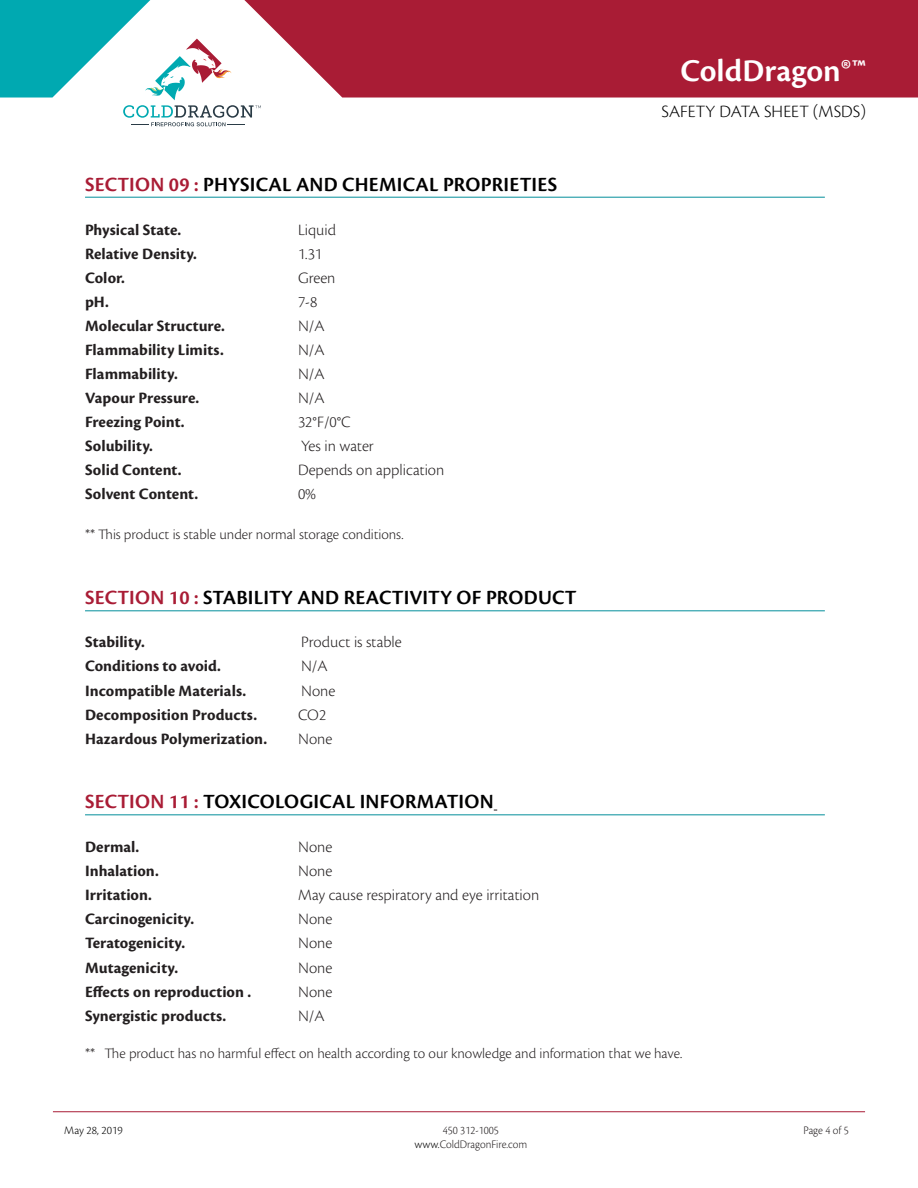
<style>
.page{position:relative;width:918px;height:1188px;background:#fff}
.page>*{position:absolute;margin:0;border:0;box-sizing:border-box;transform-origin:0 0}
.t1{font:600 33px "Cronos Pro";letter-spacing:.005em;color:#fff}
.t2{font:600 21px "Cronos Pro";letter-spacing:.01em;color:#000001}
.t3{font:300 18px "Cronos Pro";letter-spacing:.005em;color:#000001}
.t4{font:700 16.5px "Cronos Pro";letter-spacing:.005em;color:#231f20}
.t5{font:300 16.5px "Cronos Pro";color:#231f20}
.t6{font:300 15px "Cronos Pro";color:#231f20}
.t7{font:300 12px "Cronos Pro";color:#231f20;scale:.95 1}
.t8{font:300 12px "Cronos Pro";color:#000001}
.s1{color:#a91c35}
.s2{color:#000001}
</style>
<div class="page">
<div style="left:261px;top:0;width:657px;height:98px;background:#a91c35"></div>
<svg style="left:0;top:0;width:261px;height:126px"></svg>
<hr style="left:53px;top:1111px;width:812px;height:1px;background:#a91c35">
<hr style="left:85px;top:197px;width:740px;height:1px;background:#1f9ba6">
<hr style="left:85px;top:610px;width:740px;height:1px;background:#1f9ba6">
<hr style="left:85px;top:814px;width:740px;height:1px;background:#1f9ba6">
<p class="t2" style="left:85px;top:172px;width:474px"><span class="s1">SECTION 09 :</span> PHYSICAL AND CHEMICAL PROPRIETIES</p>
<p class="t4" style="left:85px;top:220px;width:98px">Physical State.</p>
<p class="t5" style="left:298px;top:220px;width:39px">Liquid</p>
<p class="t4" style="left:85px;top:244px;width:113px">Relative Density.</p>
<p class="t5" style="left:298px;top:244px;width:26px">1.31</p>
<p class="t4" style="left:85px;top:268px;width:41px">Color.</p>
<p class="t5" style="left:298px;top:268px;width:39px">Green</p>
<p class="t4" style="left:85px;top:292px;width:25px">pH.</p>
<p class="t5" style="left:298px;top:292px;width:21px">7-8</p>
<p class="t4" style="left:85px;top:316px;width:141px">Molecular Structure.</p>
<p class="t5" style="left:298px;top:316px;width:28px">N/A</p>
<p class="t4" style="left:85px;top:340px;width:140px">Flammability Limits.</p>
<p class="t5" style="left:298px;top:340px;width:28px">N/A</p>
<p class="t4" style="left:85px;top:364px;width:94px">Flammability.</p>
<p class="t5" style="left:298px;top:364px;width:28px">N/A</p>
<p class="t4" style="left:85px;top:388px;width:116px">Vapour Pressure.</p>
<p class="t5" style="left:298px;top:388px;width:28px">N/A</p>
<p class="t4" style="left:85px;top:412px;width:101px">Freezing Point.</p>
<p class="t5" style="left:298px;top:412px;width:54px">32°F/0°C</p>
<p class="t4" style="left:85px;top:436px;width:69px">Solubility.</p>
<p class="t5" style="left:301px;top:436px;width:74px">Yes in water</p>
<p class="t4" style="left:85px;top:461px;width:98px">Solid Content.</p>
<p class="t5" style="left:298px;top:461px;width:148px">Depends on application</p>
<p class="t4" style="left:85px;top:485px;width:115px">Solvent Content.</p>
<p class="t5" style="left:298px;top:485px;width:20px">0%</p>
<p class="t6" style="left:85px;top:525px;width:320px">** This product is stable under normal storage conditions.</p>
<p class="t2" style="left:85px;top:585px;width:493px"><span class="s1">SECTION 10 :</span> STABILITY AND REACTIVITY OF PRODUCT</p>
<p class="t4" style="left:85px;top:633px;width:61px">Stability.</p>
<p class="t5" style="left:301px;top:633px;width:102px">Product is stable</p>
<p class="t4" style="left:85px;top:657px;width:137px">Conditions to avoid.</p>
<p class="t5" style="left:301px;top:657px;width:28px">N/A</p>
<p class="t4" style="left:85px;top:681px;width:163px">Incompatible Materials.</p>
<p class="t5" style="left:301px;top:681px;width:36px">None</p>
<p class="t4" style="left:85px;top:705px;width:174px">Decomposition Products.</p>
<p class="t5" style="left:298px;top:705px;width:30px">CO2</p>
<p class="t4" style="left:85px;top:729px;width:184px">Hazardous Polymerization.</p>
<p class="t5" style="left:298px;top:729px;width:36px">None</p>
<h1 class="t1" style="left:680px;top:52px;width:187px">ColdDragon®™</h1>
<p class="t3" style="left:661px;top:101px;width:206px">SAFETY DATA SHEET (MSDS)</p>
<p class="t2" style="left:85px;top:790px;width:410px"><span class="s1">SECTION 11 :</span> TOXICOLOGICAL INFORMATION</p>
<p class="t4" style="left:85px;top:838px;width:56px">Dermal.</p>
<p class="t5" style="left:298px;top:838px;width:36px">None</p>
<p class="t4" style="left:85px;top:862px;width:75px">Inhalation.</p>
<p class="t5" style="left:298px;top:862px;width:36px">None</p>
<p class="t4" style="left:85px;top:886px;width:70px">Irritation. </p>
<p class="t5" style="left:298px;top:886px;width:243px">May cause respiratory and eye irritation</p>
<p class="t4" style="left:85px;top:910px;width:112px">Carcinogenicity. </p>
<p class="t5" style="left:298px;top:910px;width:36px">None</p>
<p class="t4" style="left:85px;top:934px;width:102px">Teratogenicity.</p>
<p class="t5" style="left:298px;top:934px;width:36px">None</p>
<p class="t4" style="left:85px;top:958px;width:95px">Mutagenicity.</p>
<p class="t5" style="left:298px;top:958px;width:36px">None</p>
<p class="t4" style="left:85px;top:982px;width:168px">Effects on reproduction .</p>
<p class="t5" style="left:298px;top:982px;width:36px">None</p>
<p class="t4" style="left:85px;top:1006px;width:143px">Synergistic products.</p>
<p class="t5" style="left:298px;top:1006px;width:28px">N/A</p>
<p class="t6" style="left:85px;top:1045px;width:599px">** The product has no harmful effect on health according to our knowledge and information that we have.</p>
<p class="t8" style="left:64px;top:1124px;width:60px">May 28, 2019</p>
<p class="t7" style="left:443px;top:1124px;width:60px">450 312-1005</p>
<p class="t7" style="left:803px;top:1124px;width:49px">Page 4 of 5</p>
<p class="t7" style="left:414px;top:1137px;width:120px"><span class="s2">www.</span>ColdDragonFire.com</p>
</div>
